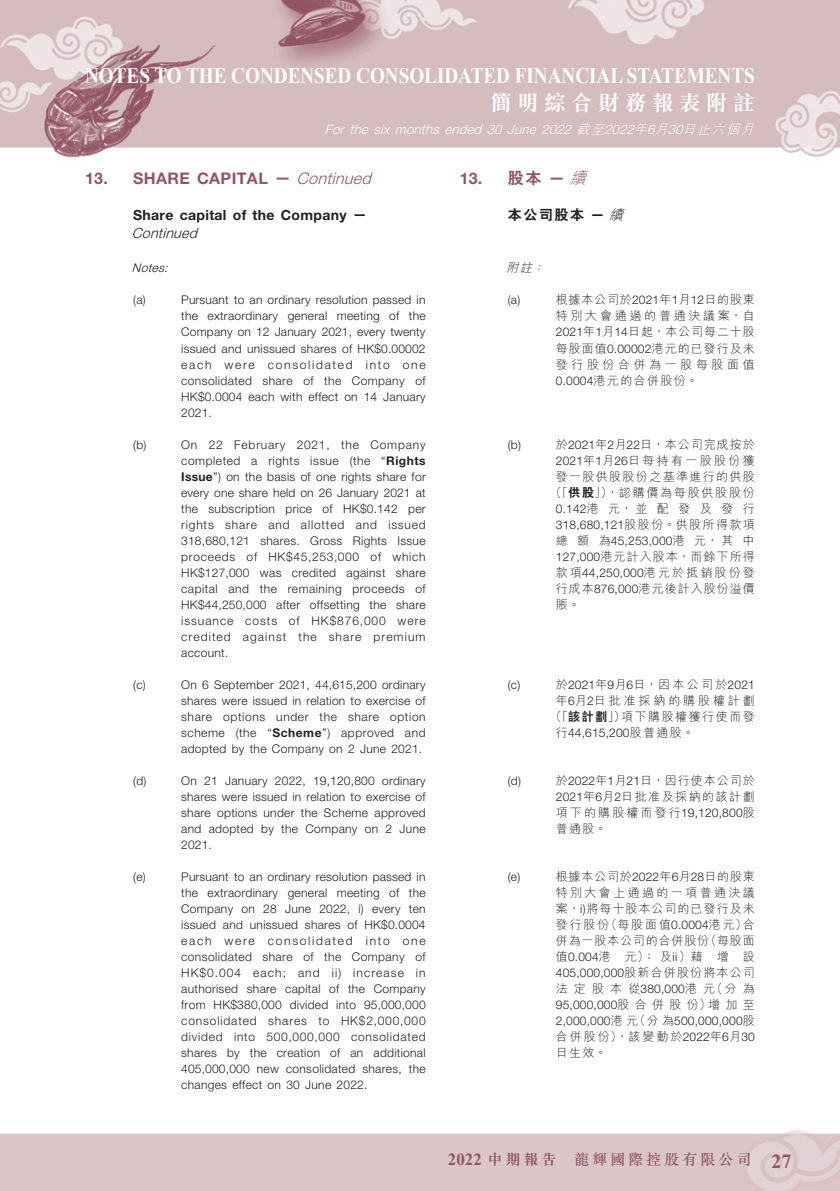
<style>
.page{position:relative;width:840px;height:1191px;background:#fff}
.page>*{position:absolute;margin:0;border:0;box-sizing:border-box;transform-origin:0 0}
.t1{font:700 22px "Times New Roman";color:#fff;scale:.87 1}
.t2{font:700 22px "M Sung HK";letter-spacing:.225em;color:#fff}
._03_H1{font:700 16px "Helvetica Neue LT Std";letter-spacing:.025em;color:#925566}
.t3{font:500 15px "M Sung HK";letter-spacing:.2em;color:#925566}
._04___H2{font:700 14px/18px "Helvetica Neue LT Std";letter-spacing:.025em;color:#231f20}
._04___H2-2{font:800 14px "C Hei 2 HK";letter-spacing:.115em;color:#231f20}
.t4{font:italic 300 13px "Helvetica Neue LT Std";color:#fff}
._22____IN2__Note{font:300 12px/16px "Helvetica Neue LT Std";letter-spacing:.025em;color:#231f20;text-align:justify}
._02_Note_Text{font:300 12px/16px "M Hei HK";letter-spacing:.125em;color:#231f20;text-align:justify}
._22____IN2__Note-2{font:300 12px/16px "M Hei HK";letter-spacing:.11em;color:#231f20;text-align:justify}
._22____IN2__Note-3{font:300 12px "M Hei HK";letter-spacing:.085em;color:#231f20}
._02_Note_Text-2{font:300 12px "Helvetica Neue LT Std";letter-spacing:.015em;color:#231f20}
._22____IN2__Note-4{font:300 12px "M Hei HK";letter-spacing:.175em;color:#231f20}
._22____IN2__Note-5{font:300 12px "M Hei HK";letter-spacing:.09em;color:#231f20}
._22____IN2__Note-6{font:300 12px "M Hei HK";letter-spacing:.195em;color:#231f20}
._22____IN2__Note-7{font:300 12px "M Hei HK";letter-spacing:.145em;color:#231f20}
._02_Note_Text-3{font:300 12px "M Hei HK";letter-spacing:.24em;color:#231f20}
._22____IN2__Note-8{font:italic 300 12px "Helvetica Neue LT Std";color:#231f20}
._22____IN2__Note-9{font:italic 300 12px "M Hei HK";color:#231f20}
.s1{font-family:"M Hei HK"}
.s2{font-family:"C Hei 2 HK";font-weight:800}
.s3{font-family:"M Hei HK";font-weight:300;font-style:italic}
.s4{font-family:"Helvetica Neue LT Std";font-weight:700}
.s5{font-weight:300;font-style:italic}
.s6{font-weight:700}
.s7{font-family:"Helvetica Neue LT Std"}
.s8{font-family:"Times New Roman";font-weight:700;font-size:17px}
.s9{font-family:"Times New Roman";font-weight:700;font-size:20px}
</style>
<div class="page">
<img style="left:1px;top:0;width:838px;height:1191px">
<h1 class="t1" style="left:85px;top:60px;width:770px">NOTES TO THE CONDENSED CONSOLIDATED FINANCIAL STATEMENTS</h1>
<h1 class="t2" style="left:489px;top:87px;width:266px">簡明綜合財務報表附註</h1>
<p class="t4" style="left:324px;top:122px;width:434px">For the six months ended 30 June 2022 <span class="s1">截至</span>2022<span class="s1">年</span>6<span class="s1">月</span>30<span class="s1">日止六個月</span></p>
<p class="_03_H1" style="left:459px;top:169px;width:134px">13. <span class="s2">股本</span> — <span class="s3">續</span></p>
<p class="_04___H2-2" style="left:507px;top:206px;width:122px">本公司股本 <span class="s4">—</span> <span class="s3">續</span></p>
<p class="_03_H1" style="left:85px;top:169px;width:292px">13. SHARE CAPITAL — <span class="s5">Continued</span></p>
<p class="_04___H2" style="left:132px;top:206px;width:236px">Share capital of the Company —<br><span class="s5">Continued</span></p>
<p class="_22____IN2__Note-8" style="left:132px;top:261px;width:41px">Notes:</p>
<p class="_22____IN2__Note" style="left:133px;top:292px;width:14px">(a)</p>
<p class="_22____IN2__Note" style="left:181px;top:292px;width:246px">Pursuant to an ordinary resolution passed in the extraordinary general meeting of the Company on 12 January 2021, every twenty issued and unissued shares of HK$0.00002 each were consolidated into one consolidated share of the Company of HK$0.0004 each with effect on 14 January 2021.</p>
<p class="_22____IN2__Note" style="left:133px;top:436px;width:15px">(b)</p>
<p class="_22____IN2__Note" style="left:181px;top:436px;width:246px">On 22 February 2021, the Company completed a rights issue (the “<span class="s6">Rights Issue</span>”) on the basis of one rights share for every one share held on 26 January 2021 at the subscription price of HK$0.142 per rights share and allotted and issued 318,680,121 shares. Gross Rights Issue proceeds of HK$45,253,000 of which HK$127,000 was credited against share capital and the remaining proceeds of HK$44,250,000 after offsetting the share issuance costs of HK$876,000 were credited against the share premium account.</p>
<p class="_22____IN2__Note" style="left:133px;top:676px;width:14px">(c)</p>
<p class="_22____IN2__Note" style="left:181px;top:676px;width:246px">On 6 September 2021, 44,615,200 ordinary shares were issued in relation to exercise of share options under the share option scheme (the “<span class="s6">Scheme</span>”) approved and adopted by the Company on 2 June 2021.</p>
<p class="_22____IN2__Note" style="left:133px;top:772px;width:15px">(d)</p>
<p class="_22____IN2__Note" style="left:181px;top:772px;width:246px">On 21 January 2022, 19,120,800 ordinary shares were issued in relation to exercise of share options under the Scheme approved and adopted by the Company on 2 June 2021.</p>
<p class="_22____IN2__Note" style="left:133px;top:868px;width:14px">(e)</p>
<p class="_22____IN2__Note" style="left:181px;top:868px;width:246px">Pursuant to an ordinary resolution passed in the extraordinary general meeting of the Company on 28 June 2022, i) every ten issued and unissued shares of HK$0.0004 each were consolidated into one consolidated share of the Company of HK$0.004 each; and ii) increase in authorised share capital of the Company from HK$380,000 divided into 95,000,000 consolidated shares to HK$2,000,000 divided into 500,000,000 consolidated shares by the creation of an additional 405,000,000 new consolidated shares, the changes effect on 30 June 2022.</p>
<p class="_22____IN2__Note-9" style="left:506px;top:260px;width:43px">附註：</p>
<p class="_22____IN2__Note" style="left:507px;top:292px;width:14px">(a)</p>
<p class="_22____IN2__Note-2" style="left:555px;top:292px;width:200px">根據本公司於<span class="s7">2021</span>年<span class="s7">1</span>月<span class="s7">12</span>日的股東特別大會通過的普通決議案，自<span class="s7">2021</span>年<span class="s7">1</span>月<span class="s7">14</span>日起，本公司每二十股每股面值<span class="s7">0.00002</span>港元的已發行及未發行股份合併為一股每股面值<span class="s7">0.0004</span>港元的合併股份。</p>
<p class="_22____IN2__Note" style="left:507px;top:436px;width:15px">(b)</p>
<p class="_22____IN2__Note-3" style="left:555px;top:436px;width:200px">於<span class="s7">2021</span>年<span class="s7">2</span>月<span class="s7">22</span>日，本公司完成按於</p>
<p class="_22____IN2__Note-6" style="left:555px;top:452px;width:200px"><span class="s7">2021</span>年<span class="s7">1</span>月<span class="s7">26</span>日每持有一股股份獲</p>
<p class="_22____IN2__Note-2" style="left:555px;top:468px;width:200px">發一股供股股份之基準進行的供股</p>
<p class="_22____IN2__Note-7" style="left:549px;top:484px;width:206px">（「<span class="s2">供股</span>」），認購價為每股供股股份</p>
<p class="_22____IN2__Note-2" style="left:555px;top:500px;width:200px"><span class="s7">0.142</span>港 元，並 配 發 及 發 行</p>
<p class="_22____IN2__Note" style="left:555px;top:516px;width:200px">318,680,121<span class="s1">股股份。供股所得款項</span></p>
<p class="_22____IN2__Note" style="left:555px;top:532px;width:200px"><span class="s1">總 額 為</span>45,253,000<span class="s1">港 元，其 中</span></p>
<p class="_22____IN2__Note-5" style="left:555px;top:548px;width:200px"><span class="s7">127,000</span>港元計入股本，而餘下所得</p>
<p class="_22____IN2__Note-4" style="left:555px;top:564px;width:200px">款項<span class="s7">44,250,000</span>港元於抵銷股份發</p>
<p class="_22____IN2__Note-3" style="left:555px;top:580px;width:200px">行成本<span class="s7">876,000</span>港元後計入股份溢價</p>
<p class="_22____IN2__Note-2" style="left:555px;top:596px;width:26px">賬。</p>
<p class="_02_Note_Text-2" style="left:507px;top:677px;width:14px">(c)</p>
<p class="_02_Note_Text" style="left:555px;top:676px;width:200px">於<span class="s7">2021</span>年<span class="s7">9</span>月<span class="s7">6</span>日，因本公司於<span class="s7">2021</span></p>
<p class="_02_Note_Text-3" style="left:555px;top:692px;width:200px">年<span class="s7">6</span>月<span class="s7">2</span>日批准採納的購股權計劃</p>
<p class="_02_Note_Text" style="left:549px;top:708px;width:206px">（「<span class="s2">該計劃</span>」）項下購股權獲行使而發</p>
<p class="_02_Note_Text-2" style="left:555px;top:725px;width:140px"><span class="s1">行</span>44,615,200<span class="s1">股普通股。</span></p>
<p class="_02_Note_Text-2" style="left:507px;top:773px;width:15px">(d)</p>
<p class="_02_Note_Text" style="left:555px;top:772px;width:200px">於<span class="s7">2022</span>年<span class="s7">1</span>月<span class="s7">21</span>日，因行使本公司於<span class="s7">2021</span>年<span class="s7">6</span>月<span class="s7">2</span>日批准及採納的該計劃項下的購股權而發行<span class="s7">19,120,800</span>股普通股。</p>
<p class="_02_Note_Text-2" style="left:507px;top:869px;width:14px">(e)</p>
<p class="_02_Note_Text" style="left:555px;top:868px;width:200px">根據本公司於<span class="s7">2022</span>年<span class="s7">6</span>月<span class="s7">28</span>日的股東特別大會上通過的一項普通決議案，<span class="s7">i)</span>將每十股本公司的已發行及未發行股份（每股面值<span class="s7">0.0004</span>港元）合併為一股本公司的合併股份（每股面值<span class="s7">0.004</span>港 元）；及<span class="s7">ii</span>）藉 增 設<span class="s7">405,000,000</span>股新合併股份將本公司法定股本從<span class="s7">380,000</span>港元（分為<span class="s7">95,000,000</span>股合併股份）增加至<span class="s7">2,000,000</span>港元（分為<span class="s7">500,000,000</span>股合併股份），該變動於<span class="s7">2022</span>年<span class="s7">6</span>月<span class="s7">30</span>日生效。</p>
<p class="t3" style="left:447px;top:1148px;width:345px"><span class="s8">2022</span> <span class="s6">中期報告</span> 龍輝國際控股有限公司 <span class="s9">27</span></p>
</div>
